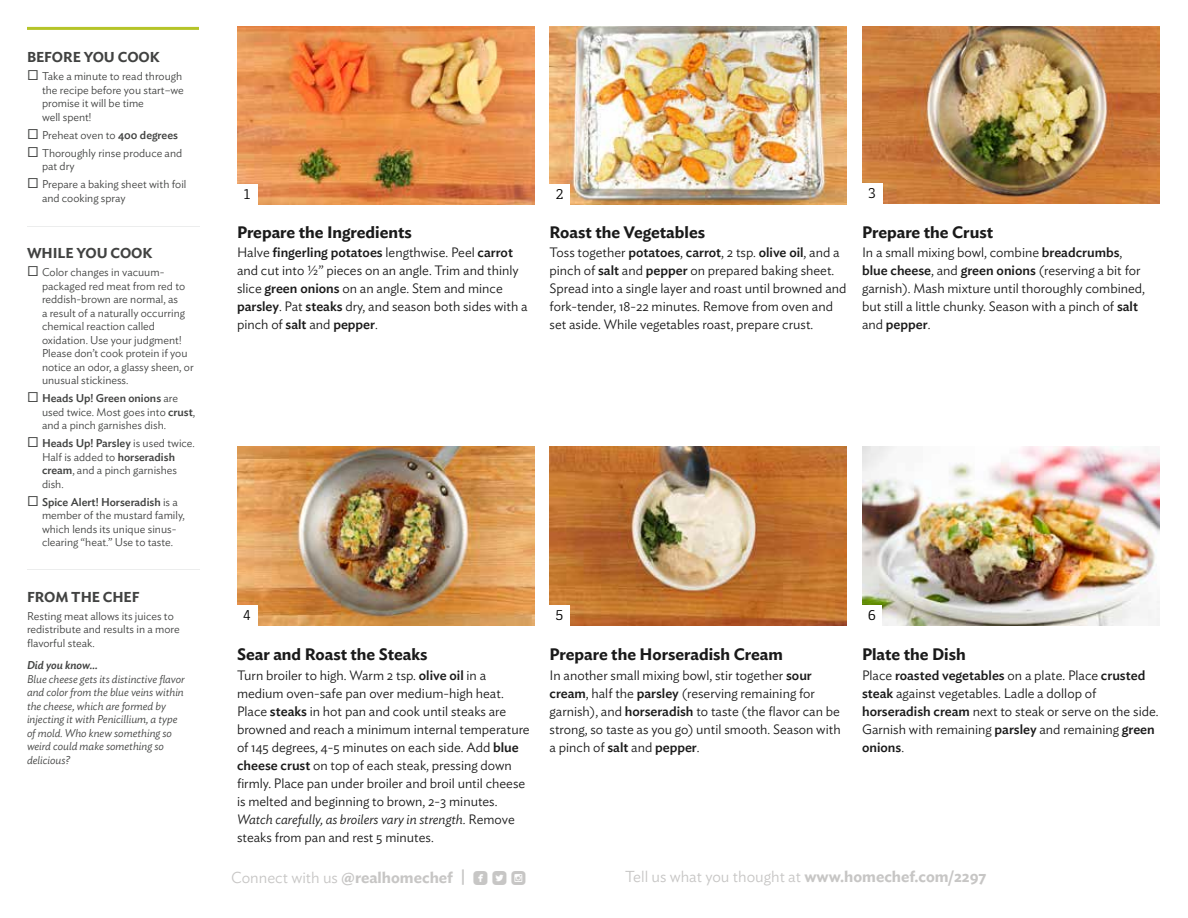
<style>
.page{position:relative;width:1188px;height:918px;background:#fff}
.page>*{position:absolute;margin:0;border:0;box-sizing:border-box;transform-origin:0 0}
.t1{font:17.1px "Mono Social Icons Font";color:#c7c6c5}
.t2{font:600 16.5px "Ideal Sans";color:#1a1a1a}
.t3{font:300 15.75px "Ideal Sans";color:#c7c6c5}
.t4{font:600 14.25px "Ideal Sans";letter-spacing:-.005em;color:#414241}
.t5{font:300 13.5px/18px "Ideal Sans";color:#1a1a1a}
.t6{font:13.5px "Decour";color:#000}
.t7{font:300 11.25px/13.5px "Ideal Sans";color:#414241}
.t8{font:italic 300 11.25px/13.5px "Ideal Sans";color:#414241}
.t9{font:italic 500 11.25px "Ideal Sans";color:#414241}
.s1{font-weight:500}
.s2{font-style:italic}
.s3{font-family:"Ideal Sans";font-weight:300;font-size:15.75px}
.s4{font-family:"Ideal Sans";font-weight:600;font-size:15.75px}
.s5{font-weight:600}
</style>
<div class="page">
<img style="left:237px;top:27px;width:297px;height:177px">
<img style="left:237px;top:447px;width:297px;height:178px">
<img style="left:862px;top:26px;width:297px;height:177px">
<img style="left:862px;top:447px;width:297px;height:178px">
<img style="left:550px;top:27px;width:297px;height:177px">
<img style="left:550px;top:447px;width:297px;height:178px">
<div style="left:237px;top:184px;width:20px;height:20px;background:#fff"></div>
<div style="left:237px;top:605px;width:20px;height:20px;background:#fff"></div>
<div style="left:550px;top:605px;width:20px;height:20px;background:#fff"></div>
<div style="left:862px;top:605px;width:20px;height:20px;background:#fff"></div>
<div style="left:550px;top:184px;width:20px;height:20px;background:#fff"></div>
<div style="left:862px;top:183px;width:20px;height:20px;background:#fff"></div>
<hr style="left:27px;top:27px;width:172px;height:3px;background:#b5c428">
<hr style="left:27px;top:569px;width:172px;height:1px;background:#eceded">
<hr style="left:27px;top:226px;width:172px;height:1px;background:#eceded">
<p class="t4" style="left:27px;top:46px;width:134px">BEFORE YOU COOK</p>
<p class="t7" style="left:42px;top:69px;width:143px">Take a minute to read through the recipe before you start–we promise it will be time<br>well spent!</p>
<p class="t7" style="left:42px;top:125px;width:142px;line-height:18px">Preheat oven to <span class="s1">400 degrees<br></span>Thoroughly rinse produce and</p>
<p class="t7" style="left:42px;top:156px;width:146px;line-height:18px">pat dry<br>Prepare a baking sheet with foil</p>
<p class="t7" style="left:42px;top:190px;width:85px">and cooking spray</p>
<p class="t4" style="left:27px;top:242px;width:127px">WHILE YOU COOK</p>
<p class="t7" style="left:42px;top:264px;width:153px">Color changes in vacuum&shy;packaged red meat from red to reddish-brown are normal, as<br>a result of a naturally occurring chemical reaction called oxidation. Use your judgment!<br>Please don’t cook protein if you notice an odor, a glassy sheen, or unusual stickiness.</p>
<p class="t7" style="left:42px;top:390px;width:155px"><span class="s1">Heads Up! Green onions</span> are used twice. Most goes into <span class="s1">crust</span>, and a pinch garnishes dish.</p>
<p class="t7" style="left:42px;top:435px;width:154px"><span class="s1">Heads Up! Parsley</span> is used twice.<br>Half is added to <span class="s1">horseradish cream</span>, and a pinch garnishes dish.</p>
<p class="t7" style="left:42px;top:494px;width:144px"><span class="s1">Spice Alert! Horseradish</span> is a member of the mustard family, which lends its unique sinus&shy;clearing “heat.” Use to taste.</p>
<p class="t4" style="left:27px;top:586px;width:114px">FROM THE CHEF</p>
<p class="t7" style="left:27px;top:608px;width:154px">Resting meat allows its juices to redistribute and results in a more flavorful steak.</p>
<p class="t9" style="left:27px;top:657px;width:72px">Did you know...</p>
<p class="t8" style="left:27px;top:671px;width:159px">Blue cheese gets its distinctive flavor and color from the blue veins within the cheese, which are formed by injecting it with Penicillium, a type of mold. Who knew something so weird could make something so delicious?</p>
<p class="t6" style="left:244px;top:186px;width:8px">1</p>
<p class="t2" style="left:237px;top:219px;width:176px">Prepare the Ingredients</p>
<p class="t5" style="left:237px;top:242px;width:292px">Halve <span class="s1">fingerling potatoes</span> lengthwise. Peel <span class="s1">carrot </span>and cut into ½” pieces on an angle. Trim and thinly slice <span class="s1">green onions</span> on an angle. Stem and mince <span class="s1">parsley</span>. Pat <span class="s1">steaks</span> dry, and season both sides with a pinch of <span class="s1">salt</span> and <span class="s1">pepper</span>.</p>
<p class="t6" style="left:556px;top:186px;width:9px">2</p>
<p class="t6" style="left:868px;top:185px;width:9px">3</p>
<p class="t2" style="left:550px;top:219px;width:157px">Roast the Vegetables</p>
<p class="t5" style="left:550px;top:242px;width:298px">Toss together <span class="s1">potatoes</span>, <span class="s1">carrot</span>, 2 tsp. <span class="s1">olive oil</span>, and a pinch of <span class="s1">salt</span> and <span class="s1">pepper</span> on prepared baking sheet.<br>Spread into a single layer and roast until browned and fork-tender, 18-22 minutes. Remove from oven and set aside. While vegetables roast, prepare crust.</p>
<p class="t2" style="left:862px;top:219px;width:133px">Prepare the Crust</p>
<p class="t5" style="left:862px;top:242px;width:284px">In a small mixing bowl, combine <span class="s1">breadcrumbs</span>, <span class="s1">blue cheese</span>, and <span class="s1">green onions</span> (reserving a bit for garnish). Mash mixture until thoroughly combined, but still a little chunky. Season with a pinch of <span class="s1">salt </span>and <span class="s1">pepper</span>.</p>
<p class="t6" style="left:243px;top:607px;width:9px">4</p>
<p class="t6" style="left:556px;top:607px;width:9px">5</p>
<p class="t6" style="left:868px;top:607px;width:10px">6</p>
<p class="t2" style="left:237px;top:642px;width:192px">Sear and Roast the Steaks</p>
<p class="t5" style="left:237px;top:665px;width:294px">Turn broiler to high. Warm 2 tsp. <span class="s1">olive oil</span> in a medium oven-safe pan over medium-high heat.<br>Place <span class="s1">steaks</span> in hot pan and cook until steaks are browned and reach a minimum internal temperature of 145 degrees, 4-5 minutes on each side. Add <span class="s1">blue cheese crust</span> on top of each steak, pressing down firmly. Place pan under broiler and broil until cheese is melted and beginning to brown, 2-3 minutes.<br><span class="s2">Watch carefully, as broilers vary in strength.</span> Remove steaks from pan and rest 5 minutes.</p>
<p class="t2" style="left:550px;top:642px;width:235px">Prepare the Horseradish Cream</p>
<p class="t5" style="left:550px;top:665px;width:293px">In another small mixing bowl, stir together <span class="s1">sour cream</span>, half the <span class="s1">parsley</span> (reserving remaining for garnish), and <span class="s1">horseradish</span> to taste (the flavor can be strong, so taste as you go) until smooth. Season with a pinch of <span class="s1">salt</span> and <span class="s1">pepper</span>.</p>
<p class="t2" style="left:862px;top:642px;width:105px">Plate the Dish</p>
<p class="t5" style="left:862px;top:665px;width:298px">Place <span class="s1">roasted vegetables</span> on a plate. Place <span class="s1">crusted steak</span> against vegetables. Ladle a dollop of <span class="s1">horseradish cream</span> next to steak or serve on the side.<br>Garnish with remaining <span class="s1">parsley</span> and remaining <span class="s1">green onions</span>.</p>
<p class="t1" style="left:231px;top:869px;width:296px"><span class="s3">Connect with us</span> <span class="s4">@realhomechef |</span> ROUNDEDFACEBOOK ROUNDEDTWITTERBIRD ROUNDEDINSTAGRAM</p>
<p class="t3" style="left:625px;top:864px;width:363px">Tell us what you thought at <span class="s5">www.homechef.com/2297</span></p>
</div>
